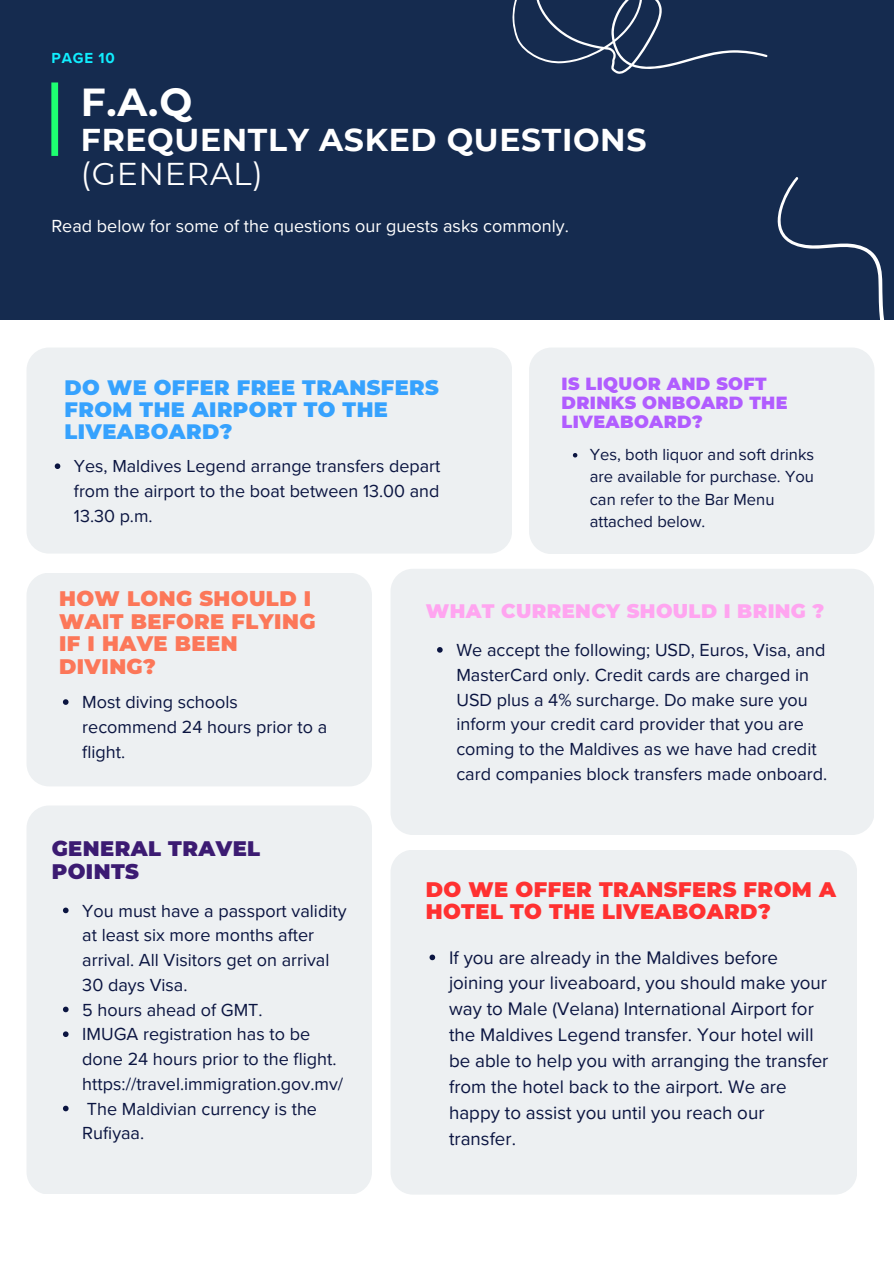
<style>
.page{position:relative;width:894px;height:1264px;background:#fff}
.page>*{position:absolute;margin:0;border:0;box-sizing:border-box;transform-origin:0 0}
.t1{font:700 39px "Montserrat";color:#fff}
.t2{font:700 31.5px/33.8px "Montserrat";letter-spacing:.02em;color:#fff}
.t3{font:900 21px/22.5px "Montserrat";letter-spacing:.02em;color:#fc7759}
.t4{font:900 21px/22.5px "Montserrat";letter-spacing:.02em;color:#ff3131}
.t5{font:900 21px/22.5px "Montserrat";letter-spacing:.02em;color:#3c1b72}
.t6{font:900 20.85px/22.4px "Montserrat";letter-spacing:.02em;color:#36a2fe}
.t7{font:900 19.5px "Montserrat";letter-spacing:.02em;color:#ffa5f0}
.t8{font:18.75px/25.8px "Proxima Nova";color:#0b1541}
.t9{font:18px/24.8px "Proxima Nova";color:#0b1541}
.t10{font:18px "Proxima Nova";color:#fff}
.t11{font:17.85px/24.6px "Proxima Nova";color:#0b1541;text-align:justify}
.t12{font:900 17.55px/18.8px "Montserrat";letter-spacing:.02em;color:#b15dff}
.t13{font:16.5px/22.5px "Proxima Nova";color:#0b1541}
.t14{font:700 15px "Proxima Nova";letter-spacing:.05em;color:#10eeff}
.s1{font-weight:400}
</style>
<div class="page">
<div style="left:27px;top:347px;width:485px;height:206px;background:#edf0f2;border-radius:22px"></div>
<svg style="left:55px;top:463px;width:5px;height:6px"></svg>
<div style="left:390px;top:568px;width:484px;height:267px;background:#edf0f2;border-radius:22px"></div>
<svg style="left:437px;top:647px;width:5px;height:5px"></svg>
<div style="left:529px;top:348px;width:345px;height:206px;background:#edf0f2"></div>
<svg style="left:572px;top:453px;width:5px;height:4px"></svg>
<div style="left:27px;top:572px;width:345px;height:214px;background:#edf0f2;border-radius:23px"></div>
<svg style="left:63px;top:699px;width:5px;height:6px"></svg>
<div style="left:0;top:0;width:893px;height:320px;background:#152b4f"></div>
<svg style="left:512px;top:0;width:255px;height:74px"></svg>
<svg style="left:767px;top:177px;width:118px;height:228px"></svg>
<div style="left:51px;top:82px;width:7px;height:74px;background:#1eff71"></div>
<div style="left:27px;top:805px;width:345px;height:388px;background:#edf0f2;border-radius:23px"></div>
<svg style="left:63px;top:907px;width:6px;height:6px"></svg>
<svg style="left:63px;top:1006px;width:6px;height:6px"></svg>
<svg style="left:63px;top:1031px;width:6px;height:6px"></svg>
<svg style="left:63px;top:1105px;width:6px;height:6px"></svg>
<div style="left:390px;top:849px;width:466px;height:345px;background:#edf0f2;border-radius:22px"></div>
<svg style="left:429px;top:954px;width:6px;height:6px"></svg>
<h2 class="t14" style="left:52px;top:50px;width:64px">PAGE 10</h2>
<p class="t1" style="left:81px;top:78px;width:113px">F.A.Q</p>
<p class="t2" style="left:81px;top:123px;width:567px">FREQUENTLY ASKED QUESTIONS <span class="s1">(GENERAL)</span></p>
<p class="t10" style="left:51px;top:215px;width:519px">Read below for some of the questions our guests asks commonly.</p>
<p class="t6" style="left:65px;top:376px;width:376px">DO WE OFFER FREE TRANSFERS<br>FROM THE AIRPORT TO THE<br>LIVEABOARD?</p>
<p class="t11" style="left:74px;top:454px;width:368px">Yes, Maldives Legend arrange transfers depart from the airport to the boat between 13.00 and 13.30 p.m.</p>
<p class="t12" style="left:561px;top:374px;width:227px">IS LIQUOR AND SOFT<br>DRINKS ONBOARD THE<br>LIVEABOARD?</p>
<h2 class="t13" style="left:589px;top:443px;width:226px">Yes, both liquor and soft drinks are available for purchase. You can refer to the Bar Menu attached below.</h2>
<p class="t3" style="left:59px;top:587px;width:258px">HOW LONG SHOULD I<br>WAIT BEFORE FLYING<br>IF I HAVE BEEN<br>DIVING?</p>
<h2 class="t9" style="left:82px;top:690px;width:246px">Most diving schools recommend 24 hours prior to a flight.</h2>
<h2 class="t5" style="left:52px;top:837px;width:210px">GENERAL TRAVEL<br>POINTS</h2>
<p class="t9" style="left:82px;top:898px;width:266px">You must have a passport validity at least six more months after arrival. All Visitors get on arrival<br>30 days Visa.</p>
<p class="t9" style="left:82px;top:997px;width:182px">5 hours ahead of GMT.</p>
<p class="t9" style="left:82px;top:1022px;width:262px">IMUGA registration has to be done 24 hours prior to the flight. https://travel.immigration.gov.mv/</p>
<p class="t9" style="left:82px;top:1096px;width:236px">The Maldivian currency is the<br>Rufiyaa.</p>
<h1 class="t7" style="left:425px;top:599px;width:400px">WHAT CURRENCY SHOULD I BRING ?</h1>
<h3 class="t9" style="left:456px;top:638px;width:372px">We accept the following; USD, Euros, Visa, and MasterCard only. Credit cards are charged in USD plus a 4% surcharge. Do make sure you inform your credit card provider that you are coming to the Maldives as we have had credit card companies block transfers made onboard.</h3>
<h2 class="t4" style="left:425px;top:878px;width:411px">DO WE OFFER TRANSFERS FROM A<br>HOTEL TO THE LIVEABOARD?</h2>
<p class="t8" style="left:449px;top:944px;width:381px">If you are already in the Maldives before joining your liveaboard, you should make your way to Male (Velana) International Airport for the Maldives Legend transfer. Your hotel will be able to help you with arranging the transfer from the hotel back to the airport. We are happy to assist you until you reach our transfer.</p>
</div>
